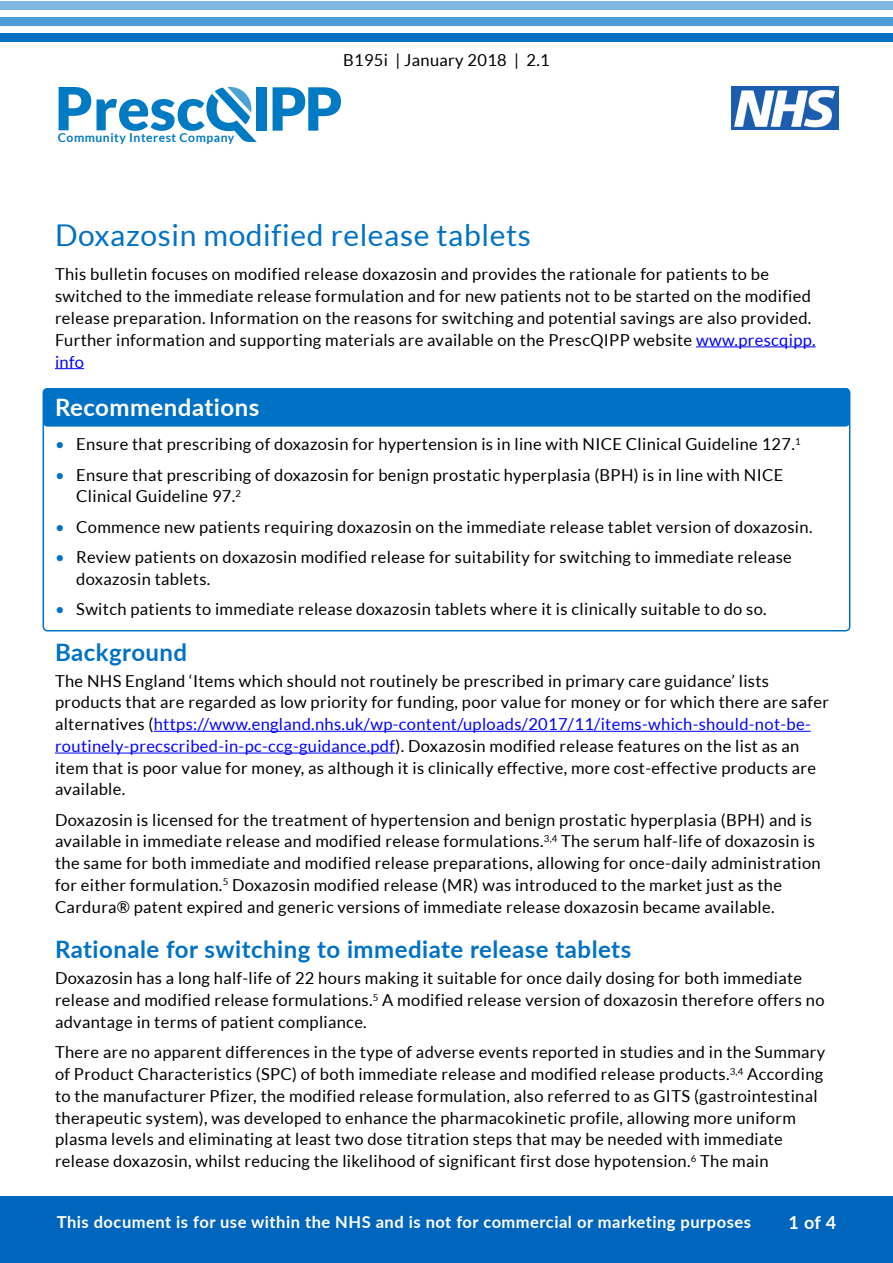
<style>
.page{position:relative;width:893px;height:1263px;background:#fff}
.page>*{position:absolute;margin:0;border:0;box-sizing:border-box;transform-origin:0 0}
.PrescQIPP_Title{font:30px "Lato";letter-spacing:.02em;color:#0072c6}
.PrescQIPP_Header_1{font:700 24px "Lato";letter-spacing:.02em;color:#0072c6}
.Header_2_white{font:700 24px "Lato";letter-spacing:.02em;color:#fff}
.t1{font:700 18px "Lato";color:#fff}
.PrescQIPP_Body{font:16.5px/21.8px "Lato";letter-spacing:.02em;color:#000}
.t2{font:700 16.5px "Lato";letter-spacing:.03em;color:#fff}
.t3{font:700 12.15px "Lato";letter-spacing:.04em;color:#007ac2}
.s1{color:#00f}
.s2{color:#0072c6}
</style>
<div class="page">
<div style="left:0;top:1196px;width:893px;height:67px;background:#0065bd"></div>
<img style="left:731px;top:87px;width:107px;height:43px">
<div style="left:0;top:1px;width:892px;height:9px;background:#80b8e2"></div>
<div style="left:0;top:17px;width:892px;height:9px;background:#4d9cd7"></div>
<div style="left:0;top:33px;width:892px;height:9px;background:#0072c6"></div>
<svg style="left:59px;top:87px;width:32px;height:43px"></svg>
<svg style="left:97px;top:87px;width:160px;height:55px"></svg>
<div style="left:257px;top:87px;width:10px;height:44px;background:#007ac2"></div>
<svg style="left:273px;top:87px;width:68px;height:44px"></svg>
<div style="left:43px;top:388px;width:807px;height:39px;background:#0072c6;border-radius:4px"></div>
<div style="left:43px;top:388px;width:807px;height:243px;border:2px solid #0072c6;border-radius:4px"></div>
<hr style="left:696px;top:346px;width:120px;height:1px;background:#00f">
<svg style="left:55px;top:368px;width:29px;height:1px"></svg>
<hr style="left:154px;top:731px;width:657px;height:1px;background:#00f">
<hr style="left:55px;top:752px;width:340px;height:1px;background:#00f">
<p class="t3" style="left:58px;top:131px;width:178px">Community Interest Company</p>
<p class="PrescQIPP_Body" style="left:343px;top:49px;width:208px">B195i | January 2018 | 2.1</p>
<h1 class="PrescQIPP_Title" style="left:55px;top:218px;width:477px">Doxazosin modified release tablets</h1>
<p class="PrescQIPP_Body" style="left:55px;top:264px;width:762px">This bulletin focuses on modified release doxazosin and provides the rationale for patients to be switched to the immediate release formulation and for new patients not to be started on the modified release preparation. Information on the reasons for switching and potential savings are also provided.<br>Further information and supporting materials are available on the PrescQIPP website <span class="s1">www.prescqipp. info</span></p>
<h2 class="Header_2_white" style="left:55px;top:389px;width:206px">Recommendations</h2>
<p class="PrescQIPP_Body" style="left:55px;top:433px;width:747px"><span class="s2">•</span> Ensure that prescribing of doxazosin for hypertension is in line with NICE Clinical Guideline 127.<sup>1</sup></p>
<p class="PrescQIPP_Body" style="left:76px;top:464px;width:709px;text-indent:-21px"><span class="s2">•</span> Ensure that prescribing of doxazosin for benign prostatic hyperplasia (BPH) is in line with NICE<br>Clinical Guideline 97.<sup>2</sup></p>
<p class="PrescQIPP_Body" style="left:55px;top:516px;width:759px"><span class="s2">•</span> Commence new patients requiring doxazosin on the immediate release tablet version of doxazosin.</p>
<p class="PrescQIPP_Body" style="left:76px;top:546px;width:717px;text-indent:-21px"><span class="s2">•</span> Review patients on doxazosin modified release for suitability for switching to immediate release doxazosin tablets.</p>
<p class="PrescQIPP_Body" style="left:55px;top:598px;width:713px"><span class="s2">•</span> Switch patients to immediate release doxazosin tablets where it is clinically suitable to do so.</p>
<h2 class="PrescQIPP_Header_1" style="left:55px;top:634px;width:134px">Background</h2>
<p class="PrescQIPP_Body" style="left:55px;top:670px;width:775px">The NHS England ‘Items which should not routinely be prescribed in primary care guidance’ lists products that are regarded as low priority for funding, poor value for money or for which there are safer alternatives (<span class="s1">https://www.england.nhs.uk/wp-content/uploads/2017/11/items-which-should-not-be&shy;routinely-precscribed-in-pc-ccg-guidance.pdf</span>). Doxazosin modified release features on the list as an item that is poor value for money, as although it is clinically effective, more cost-effective products are available.</p>
<p class="PrescQIPP_Body" style="left:55px;top:809px;width:767px">Doxazosin is licensed for the treatment of hypertension and benign prostatic hyperplasia (BPH) and is available in immediate release and modified release formulations.<sup>3,4</sup> The serum half-life of doxazosin is the same for both immediate and modified release preparations, allowing for once-daily administration for either formulation.<sup>5</sup> Doxazosin modified release (MR) was introduced to the market just as the Cardura® patent expired and generic versions of immediate release doxazosin became available.</p>
<h2 class="PrescQIPP_Header_1" style="left:55px;top:932px;width:578px">Rationale for switching to immediate release tablets</h2>
<p class="PrescQIPP_Body" style="left:55px;top:967px;width:771px">Doxazosin has a long half-life of 22 hours making it suitable for once daily dosing for both immediate release and modified release formulations.<sup>5</sup> A modified release version of doxazosin therefore offers no advantage in terms of patient compliance.</p>
<p class="PrescQIPP_Body" style="left:55px;top:1041px;width:772px">There are no apparent differences in the type of adverse events reported in studies and in the Summary of Product Characteristics (SPC) of both immediate release and modified release products.<sup>3,4</sup> According to the manufacturer Pfizer, the modified release formulation, also referred to as GITS (gastrointestinal therapeutic system), was developed to enhance the pharmacokinetic profile, allowing more uniform plasma levels and eliminating at least two dose titration steps that may be needed with immediate release doxazosin, whilst reducing the likelihood of significant first dose hypotension.<sup>6</sup> The main</p>
<p class="t2" style="left:57px;top:1210px;width:696px">This document is for use within the NHS and is not for commercial or marketing purposes</p>
<p class="t1" style="left:788px;top:1209px;width:49px">1 of 4</p>
</div>
